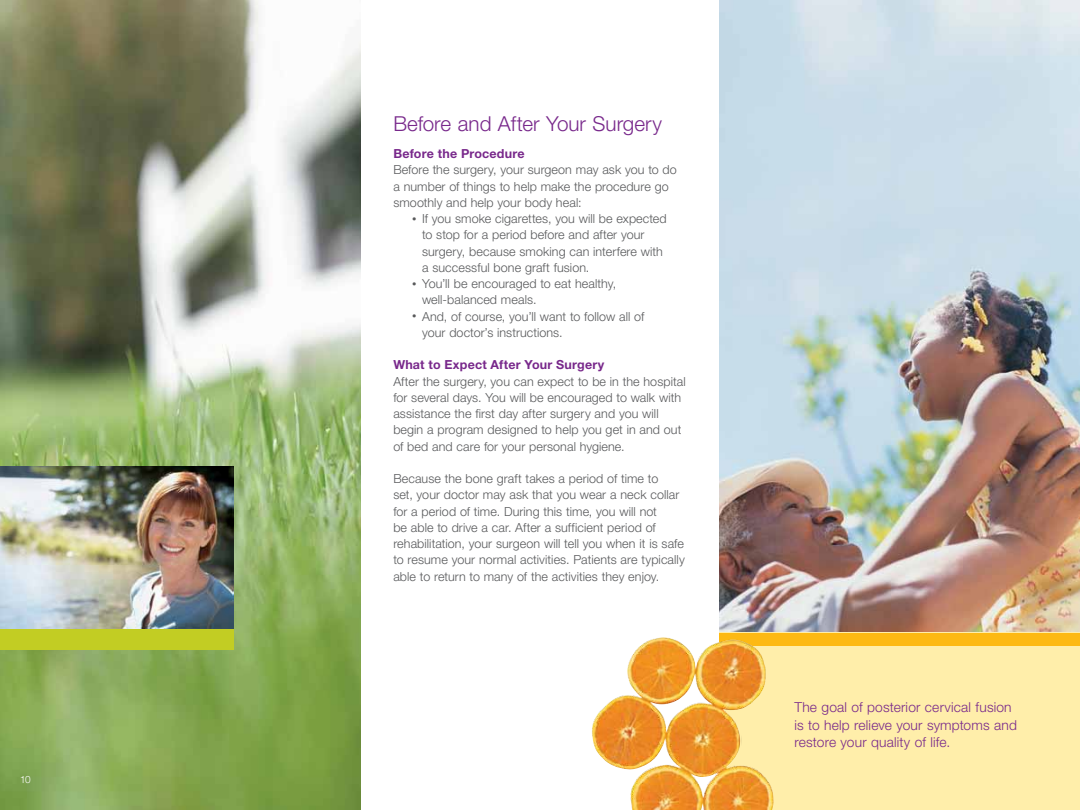
<style>
.page{position:relative;width:1080px;height:810px;background:#fff}
.page>*{position:absolute;margin:0;border:0;box-sizing:border-box;transform-origin:0 0}
.t1{font:300 20.62px "Helvetica Neue LT Std";color:#78288b}
.t2{font:300 13.75px/17.5px "Helvetica Neue LT Std";letter-spacing:.01em;color:#78288b}
.t3{font:300 12.5px/16.2px "Helvetica Neue LT Std";letter-spacing:.005em;color:#58595b}
.t4{font:700 12.5px "Helvetica Neue LT Std";letter-spacing:.015em;color:#78288b}
.t5{font:300 10px "Helvetica Neue LT Std";color:#fff}
.s1{font-size:8.75px}
</style>
<div class="page">
<img style="left:720px;top:0;width:360px;height:633px">
<img style="left:0;top:0;width:360px;height:810px">
<div style="left:0;top:626px;width:234px;height:23px;background:#c2cd23"></div>
<div style="left:720px;top:633px;width:360px;height:177px;background:#fea"></div>
<div style="left:720px;top:633px;width:360px;height:12px;background:#fdb913"></div>
<img style="left:0;top:466px;width:234px;height:163px">
<img style="left:592px;top:637px;width:182px;height:173px">
<p class="t5" style="left:20px;top:774px;width:12px">10</p>
<h1 class="t1" style="left:393px;top:111px;width:270px">Before and After Your Surgery</h1>
<p class="t4" style="left:393px;top:146px;width:133px">Before the Procedure</p>
<p class="t3" style="left:393px;top:161px;width:285px">Before the surgery, your surgeon may ask you to do a number of things to help make the procedure go smoothly and help your body heal:</p>
<p class="t3" style="left:422px;top:210px;width:246px;text-indent:-10px"><span class="s1">•</span> If you smoke cigarettes, you will be expected to stop for a period before and after your surgery, because smoking can interfere with a successful bone graft fusion.</p>
<p class="t3" style="left:422px;top:275px;width:196px;text-indent:-10px"><span class="s1">•</span> You’ll be encouraged to eat healthy, well-balanced meals.</p>
<p class="t3" style="left:422px;top:308px;width:224px;text-indent:-10px"><span class="s1">•</span> And, of course, you’ll want to follow all of your doctor’s instructions.</p>
<p class="t4" style="left:393px;top:357px;width:212px">What to Expect After Your Surgery</p>
<p class="t3" style="left:393px;top:373px;width:294px">After the surgery, you can expect to be in the hospital for several days. You will be encouraged to walk with assistance the first day after surgery and you will begin a program designed to help you get in and out of bed and care for your personal hygiene.</p>
<p class="t3" style="left:393px;top:470px;width:293px">Because the bone graft takes a period of time to<br>set, your doctor may ask that you wear a neck collar for a period of time. During this time, you will not<br>be able to drive a car. After a sufficient period of rehabilitation, your surgeon will tell you when it is safe to resume your normal activities. Patients are typically able to return to many of the activities they enjoy.</p>
<p class="t2" style="left:794px;top:698px;width:224px">The goal of posterior cervical fusion is to help relieve your symptoms and restore your quality of life.</p>
</div>
